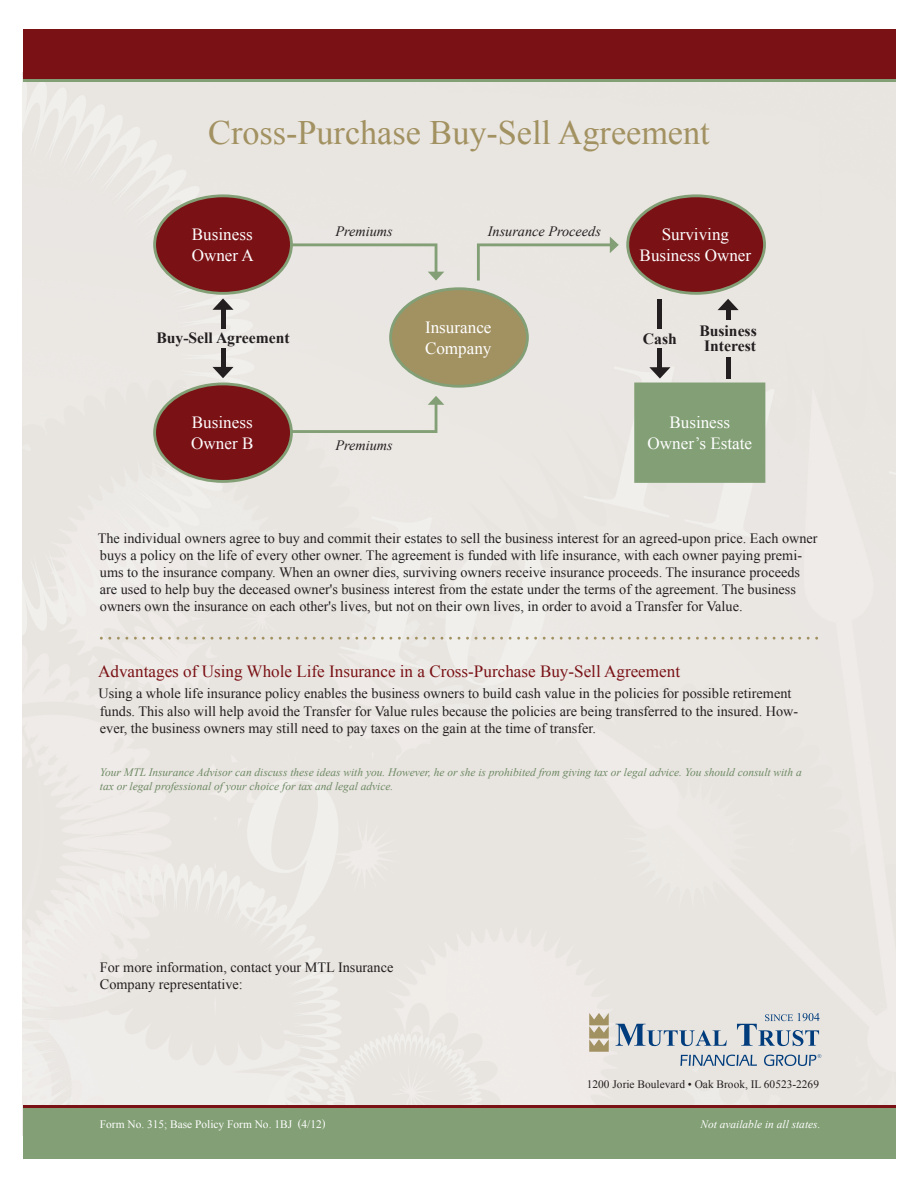
<style>
.page{position:relative;width:918px;height:1188px;background:#fff}
.page>*{position:absolute;margin:0;border:0;box-sizing:border-box;transform-origin:0 0}
.t1{font:34.2px "Times New Roman";color:#a29161}
.t2{font:17.1px/20.5px "Times New Roman";color:#fff}
.t3{font:17.1px "Times New Roman";color:#7a1115}
.t4{font:700 15.6px/15.8px "Times New Roman";color:#231f20;text-align:center}
.t5{font:14.25px/17.1px "Times New Roman";color:#231f20}
.t6{font:italic 14.25px "Times New Roman";color:#231f20}
.t7{font:italic 11.4px/13.6px "Times New Roman";color:#6e8964}
.t8{font:11.4px "Times New Roman";color:#231f20}
.t9{font:11.4px "Times New Roman";color:#fff}
.t10{font:italic 11.4px "Times New Roman";color:#fff}
</style>
<div class="page">
<img style="left:23px;top:82px;width:872px;height:1023px">
<div style="left:23px;top:1107px;width:872px;height:51px;background:#829f75"></div>
<hr style="left:23px;top:1105px;width:872px;height:3px;background:#7a1115">
<div style="left:23px;top:30px;width:872px;height:51px;background:#7a1115"></div>
<hr style="left:23px;top:80px;width:872px;height:2px;background:#829f75">
<svg style="left:100px;top:637px;width:718px;height:3px;background:#d9d3c4"></svg>
<svg style="left:153px;top:194px;width:466px;height:289px;background:#cfbdb6"></svg>
<hr style="left:658px;top:349px;width:4px;height:22px;background:#231f20">
<svg style="left:634px;top:367px;width:131px;height:116px;background:#8ea682"></svg>
<hr style="left:658px;top:299px;width:4px;height:30px;background:#231f20">
<hr style="left:726px;top:357px;width:4px;height:22px;background:#231f20">
<hr style="left:726px;top:306px;width:4px;height:14px;background:#231f20">
<svg style="left:626px;top:194px;width:140px;height:116px;background:#9c5c5b"></svg>
<svg style="left:589px;top:1013px;width:20px;height:39px"></svg>
<svg style="left:616px;top:1024px;width:111px;height:22px;background:#a8b6c4"></svg>
<svg style="left:737px;top:1013px;width:83px;height:33px;background:#b3bec9"></svg>
<svg style="left:680px;top:1055px;width:77px;height:11px"></svg>
<svg style="left:764px;top:1054px;width:57px;height:12px"></svg>
<h1 class="t1" style="left:208px;top:114px;width:503px">Cross-Purchase Buy-Sell Agreement</h1>
<p class="t2" style="left:192px;top:224px;width:64px">Business<br>Owner A</p>
<p class="t4" style="left:156px;top:330px;width:135px">Buy-Sell Agreement</p>
<p class="t2" style="left:191px;top:412px;width:64px">Business<br>Owner B</p>
<p class="t6" style="left:335px;top:223px;width:59px">Premiums</p>
<p class="t6" style="left:488px;top:223px;width:115px">Insurance Proceeds</p>
<p class="t2" style="left:425px;top:317px;width:68px">Insurance<br>Company</p>
<p class="t6" style="left:335px;top:437px;width:59px">Premiums</p>
<p class="t2" style="left:640px;top:224px;width:113px;text-align:center">Surviving<br>Business Owner</p>
<p class="t4" style="left:643px;top:330px;width:35px">Cash</p>
<p class="t4" style="left:699px;top:323px;width:59px">Business<br>Interest</p>
<p class="t2" style="left:648px;top:412px;width:106px;text-align:center">Business<br>Owner’s Estate</p>
<p class="t5" style="left:98px;top:529px;width:721px">The individual owners agree to buy and commit their estates to sell the business interest for an agreed-upon price. Each owner buys a policy on the life of every other owner. The agreement is funded with life insurance, with each owner paying premi&shy;ums to the insurance company. When an owner dies, surviving owners receive insurance proceeds. The insurance proceeds are used to help buy the deceased owner's business interest from the estate under the terms of the agreement. The business owners own the insurance on each other's lives, but not on their own lives, in order to avoid a Transfer for Value.</p>
<p class="t3" style="left:98px;top:662px;width:583px">Advantages of Using Whole Life Insurance in a Cross-Purchase Buy-Sell Agreement</p>
<p class="t5" style="left:98px;top:685px;width:701px">Using a whole life insurance policy enables the business owners to build cash value in the policies for possible retirement funds. This also will help avoid the Transfer for Value rules because the policies are being transferred to the insured. How&shy;ever, the business owners may still need to pay taxes on the gain at the time of transfer.</p>
<p class="t7" style="left:100px;top:766px;width:703px">Your MTL Insurance Advisor can discuss these ideas with you. However, he or she is prohibited from giving tax or legal advice. You should consult with a tax or legal professional of your choice for tax and legal advice.</p>
<p class="t5" style="left:100px;top:958px;width:295px">For more information, contact your MTL Insurance<br>Company representative:</p>
<p class="t9" style="left:100px;top:1118px;width:227px">Form No. 315; Base Policy Form No. 1BJ (4/12)</p>
<p class="t8" style="left:587px;top:1078px;width:234px">1200 Jorie Boulevard • Oak Brook, IL 60523-2269</p>
<p class="t10" style="left:700px;top:1118px;width:122px">Not available in all states.</p>
</div>
